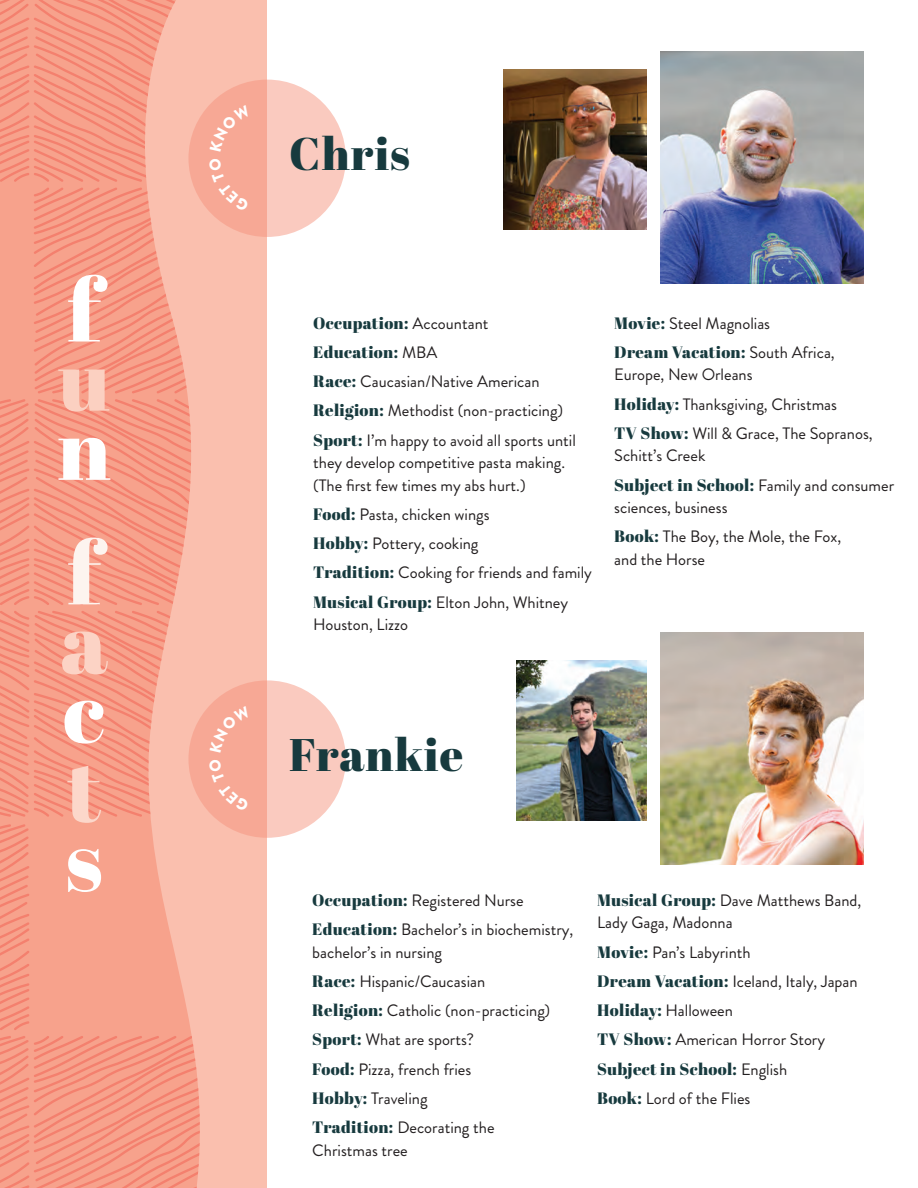
<style>
.page{position:relative;width:918px;height:1188px;background:#fff}
.page>*{position:absolute;margin:0;border:0;box-sizing:border-box;transform-origin:0 0}
.t1{font:86.4px "Abril Fatface";color:#fff}
.t2{font:86.4px "Abril Fatface";color:#fbd0c1}
.t3{font:86.4px "Abril Fatface";color:#fdf4ef}
.t4{font:86.4px "Abril Fatface";color:#fcd3c5}
.t5{font:86.4px "Abril Fatface";color:#fcd7ca}
.t6{font:45.6px "Abril Fatface";letter-spacing:.025em;color:#173a3e}
.t7{font:16.5px/29.2px "Brandon Grotesque";color:#231f20}
.t8{font:16.5px/29.2px "Abril Fatface";letter-spacing:.02em;color:#173a3e}
.s1{font-family:"Brandon Grotesque";color:#231f20}
.s2{font-family:"Abril Fatface";color:#173a3e}
</style>
<div class="page">
<div style="left:0;top:0;width:267px;height:1188px;background:#fabfae"></div>
<svg style="left:0;top:605px;width:192px;height:431px;background:#f7a691"></svg>
<svg style="left:0;top:824px;width:30px;height:206px;background:#f69883"></svg>
<svg style="left:0;top:1036px;width:200px;height:152px;background:#f69884"></svg>
<img style="left:516px;top:661px;width:131px;height:160px">
<img style="left:503px;top:69px;width:144px;height:160px">
<img style="left:661px;top:633px;width:203px;height:231px">
<img style="left:661px;top:52px;width:203px;height:231px">
<svg style="left:188px;top:680px;width:158px;height:158px;background:#f9c2b5"></svg>
<svg style="left:188px;top:80px;width:158px;height:157px;background:#f9c3b6"></svg>
<svg style="left:0;top:611px;width:251px;height:206px"></svg>
<svg style="left:0;top:0;width:251px;height:605px"></svg>
<h1 class="t1" style="left:68px;top:250px;width:35px">f</h1>
<h1 class="t2" style="left:58px;top:319px;width:54px">u</h1>
<h1 class="t1" style="left:57px;top:388px;width:55px">n</h1>
<h1 class="t3" style="left:68px;top:513px;width:35px">f</h1>
<h1 class="t4" style="left:60px;top:582px;width:49px">a</h1>
<h1 class="t1" style="left:63px;top:651px;width:43px">c</h1>
<h1 class="t5" style="left:67px;top:731px;width:36px">t</h1>
<h1 class="t1" style="left:65px;top:800px;width:39px">s</h1>
<h2 class="t6" style="left:289px;top:122px;width:123px">Chris</h2>
<p class="t8" style="left:313px;top:308px;width:177px">Occupation: <span class="s1">Accountant<br></span>Education: <span class="s1">MBA</span></p>
<p class="t7" style="left:313px;top:367px;width:264px"><span class="s2">Race:</span> Caucasian/Native American<br><span class="s2">Religion:</span> Methodist (non-practicing)<br><span class="s2">Sport:</span> I’m happy to avoid all sports until</p>
<p class="t7" style="left:313px;top:451px;width:253px;line-height:22.5px">they develop competitive pasta making. (The first few times my abs hurt.)</p>
<p class="t7" style="left:313px;top:500px;width:280px"><span class="s2">Food:</span> Pasta, chicken wings<br><span class="s2">Hobby:</span> Pottery, cooking<br><span class="s2">Tradition:</span> Cooking for friends and family<br><span class="s2">Musical Group:</span> Elton John, Whitney</p>
<p class="t7" style="left:313px;top:610px;width:96px">Houston, Lizzo</p>
<p class="t7" style="left:614px;top:309px;width:157px"><span class="s2">Movie:</span> Steel Magnolias</p>
<p class="t8" style="left:614px;top:337px;width:222px">Dream Vacation: <span class="s1">South Africa,</span></p>
<p class="t7" style="left:614px;top:360px;width:260px">Europe, New Orleans<br><span class="s2">Holiday:</span> Thanksgiving, Christmas<br><span class="s2">TV Show:</span> Will &amp; Grace, The Sopranos,</p>
<p class="t7" style="left:614px;top:441px;width:281px">Schitt’s Creek<br><span class="s2">Subject in School:</span> Family and consumer</p>
<p class="t7" style="left:614px;top:493px;width:229px">sciences, business<br><span class="s2">Book:</span> The Boy, the Mole, the Fox,</p>
<p class="t7" style="left:614px;top:545px;width:92px">and the Horse</p>
<h2 class="t6" style="left:289px;top:723px;width:176px">Frankie</h2>
<p class="t7" style="left:312px;top:886px;width:262px"><span class="s2">Occupation:</span> Registered Nurse<br><span class="s2">Education:</span> Bachelor’s in biochemistry,</p>
<p class="t7" style="left:312px;top:938px;width:239px">bachelor’s in nursing<br><span class="s2">Race:</span> Hispanic/Caucasian<br><span class="s2">Religion:</span> Catholic (non-practicing)<br><span class="s2">Sport:</span> What are sports?<br><span class="s2">Food:</span> Pizza, french fries<br><span class="s2">Hobby:</span> Traveling<br><span class="s2">Tradition:</span> Decorating the</p>
<p class="t7" style="left:312px;top:1136px;width:97px">Christmas tree</p>
<p class="t7" style="left:597px;top:889px;width:266px;line-height:22.5px"><span class="s2">Musical Group:</span> Dave Matthews Band,<br>Lady Gaga, Madonna</p>
<p class="t7" style="left:597px;top:938px;width:262px"><span class="s2">Movie:</span> Pan’s Labyrinth<br><span class="s2">Dream Vacation:</span> Iceland, Italy, Japan<br><span class="s2">Holiday:</span> Halloween<br><span class="s2">TV Show:</span> American Horror Story</p>
<p class="t8" style="left:597px;top:1054px;width:192px">Subject in School: <span class="s1">English</span></p>
<p class="t7" style="left:597px;top:1084px;width:155px"><span class="s2">Book:</span> Lord of the Flies</p>
</div>
